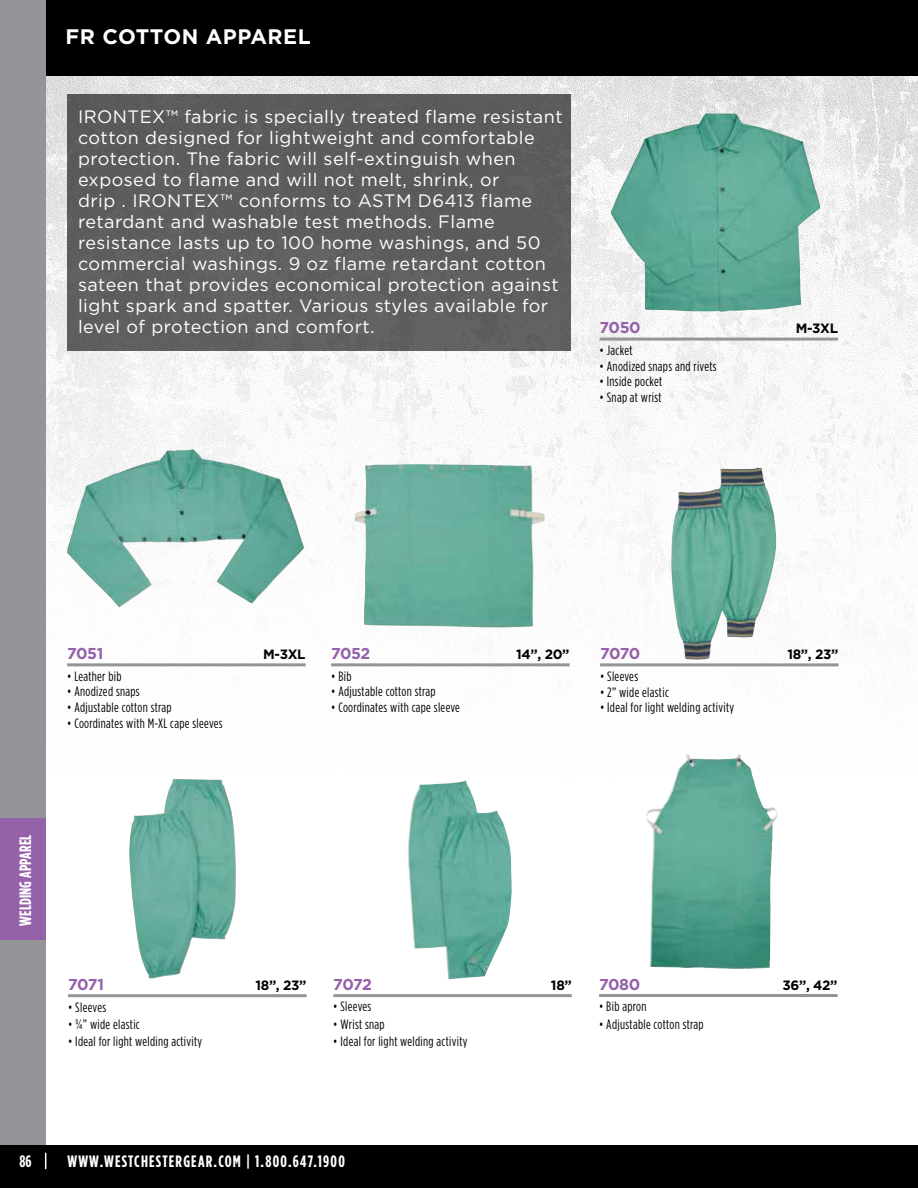
<style>
.page{position:relative;width:918px;height:1188px;background:#fff}
.page>*{position:absolute;margin:0;border:0;box-sizing:border-box;transform-origin:0 0}
.t1{font:700 21px "Gotham";letter-spacing:.025em;color:#fff}
.t2{font:18px/21px "Gotham";letter-spacing:.025em;color:#fff}
.t3{font:700 16.5px "Gotham Condensed";letter-spacing:.065em;color:#fff}
.t4{font:700 16.5px "Gotham Condensed";letter-spacing:.01em;color:#fff}
.t5{font:700 15.75px "Gotham";letter-spacing:-.045em;color:#9561a9}
.t6{font:13.5px "Gotham Condensed";letter-spacing:.025em;color:#000}
.t7{font:700 13.5px "Gotham";letter-spacing:-.025em;color:#000}
</style>
<div class="page">
<img style="left:46px;top:76px;width:872px;height:594px">
<div style="left:0;top:0;width:918px;height:76px;background:#000"></div>
<div style="left:0;top:0;width:46px;height:1148px;background:#939598"></div>
<div style="left:0;top:1145px;width:918px;height:43px;background:#000"></div>
<div style="left:0;top:818px;width:46px;height:121px;background:#9561a9"></div>
<svg style="left:45px;top:1153px;width:1px;height:16px"></svg>
<hr style="left:600px;top:338px;width:238px;height:3px;background:#939598">
<img style="left:671px;top:468px;width:87px;height:192px">
<hr style="left:600px;top:663px;width:238px;height:3px;background:#939598">
<img style="left:67px;top:449px;width:237px;height:159px">
<hr style="left:67px;top:663px;width:239px;height:3px;background:#939598">
<img style="left:355px;top:464px;width:118px;height:163px">
<hr style="left:331px;top:663px;width:239px;height:3px;background:#939598">
<div style="left:68px;top:94px;width:504px;height:257px;background:#5e5e5e"></div>
<hr style="left:68px;top:994px;width:239px;height:3px;background:#939598">
<img style="left:129px;top:779px;width:107px;height:200px">
<hr style="left:333px;top:994px;width:239px;height:3px;background:#939598">
<img style="left:408px;top:780px;width:104px;height:199px">
<hr style="left:599px;top:994px;width:239px;height:3px;background:#939598">
<img style="left:646px;top:754px;width:132px;height:215px">
<img style="left:626px;top:113px;width:106px;height:66px">
<p class="t1" style="left:66px;top:22px;width:247px">FR COTTON APPAREL</p>
<p class="t2" style="left:78px;top:106px;width:486px">IRONTEX™ fabric is specially treated flame resistant cotton designed for lightweight and comfortable protection. The fabric will self-extinguish when exposed to flame and will not melt, shrink, or<br>drip . IRONTEX™ conforms to ASTM D6413 flame retardant and washable test methods. Flame resistance lasts up to 100 home washings, and 50 commercial washings. 9 oz flame retardant cotton sateen that provides economical protection against light spark and spatter. Various styles available for level of protection and comfort.</p>
<p class="t5" style="left:600px;top:317px;width:43px">7050</p>
<p class="t7" style="left:796px;top:319px;width:44px">M-3XL</p>
<p class="t6" style="left:600px;top:342px;width:34px">• Jacket</p>
<p class="t6" style="left:600px;top:358px;width:119px">• Anodized snaps and rivets</p>
<p class="t6" style="left:600px;top:374px;width:64px">• Inside pocket</p>
<p class="t6" style="left:600px;top:390px;width:64px">• Snap at wrist</p>
<p class="t5" style="left:67px;top:643px;width:38px">7051</p>
<p class="t7" style="left:263px;top:645px;width:44px">M-3XL</p>
<p class="t6" style="left:67px;top:668px;width:56px">• Leather bib</p>
<p class="t6" style="left:67px;top:684px;width:74px">• Anodized snaps</p>
<p class="t6" style="left:67px;top:700px;width:106px">• Adjustable cotton strap</p>
<p class="t6" style="left:67px;top:716px;width:157px">• Coordinates with M-XL cape sleeves</p>
<p class="t5" style="left:331px;top:643px;width:41px">7052</p>
<p class="t7" style="left:516px;top:645px;width:55px">14”, 20”</p>
<p class="t6" style="left:331px;top:668px;width:22px">• Bib</p>
<p class="t6" style="left:331px;top:684px;width:106px">• Adjustable cotton strap</p>
<p class="t6" style="left:331px;top:700px;width:130px">• Coordinates with cape sleeve</p>
<p class="t5" style="left:600px;top:643px;width:42px">7070</p>
<p class="t7" style="left:787px;top:645px;width:53px">18”, 23”</p>
<p class="t6" style="left:600px;top:668px;width:40px">• Sleeves</p>
<p class="t6" style="left:600px;top:684px;width:70px">• 2” wide elastic</p>
<p class="t6" style="left:600px;top:700px;width:136px">• Ideal for light welding activity</p>
<p class="t4" style="left:16px;top:926px;width:93px;rotate:-90deg">WELDING APPAREL</p>
<p class="t5" style="left:68px;top:974px;width:37px">7071</p>
<p class="t7" style="left:255px;top:976px;width:53px">18”, 23”</p>
<p class="t6" style="left:68px;top:999px;width:40px">• Sleeves</p>
<p class="t6" style="left:68px;top:1016px;width:73px">• 3/4” wide elastic</p>
<p class="t6" style="left:68px;top:1034px;width:136px">• Ideal for light welding activity</p>
<p class="t5" style="left:333px;top:974px;width:40px">7072</p>
<p class="t7" style="left:551px;top:976px;width:22px">18”</p>
<p class="t6" style="left:333px;top:999px;width:40px">• Sleeves</p>
<p class="t6" style="left:333px;top:1016px;width:53px">• Wrist snap</p>
<p class="t6" style="left:333px;top:1034px;width:136px">• Ideal for light welding activity</p>
<p class="t5" style="left:599px;top:974px;width:43px">7080</p>
<p class="t7" style="left:782px;top:976px;width:57px">36”, 42”</p>
<p class="t6" style="left:599px;top:999px;width:49px">• Bib apron</p>
<p class="t6" style="left:599px;top:1016px;width:106px">• Adjustable cotton strap</p>
<p class="t3" style="left:20px;top:1152px;width:14px">86</p>
<p class="t3" style="left:68px;top:1152px;width:279px">WWW.WESTCHESTERGEAR.COM | 1.800.647.1900</p>
</div>
